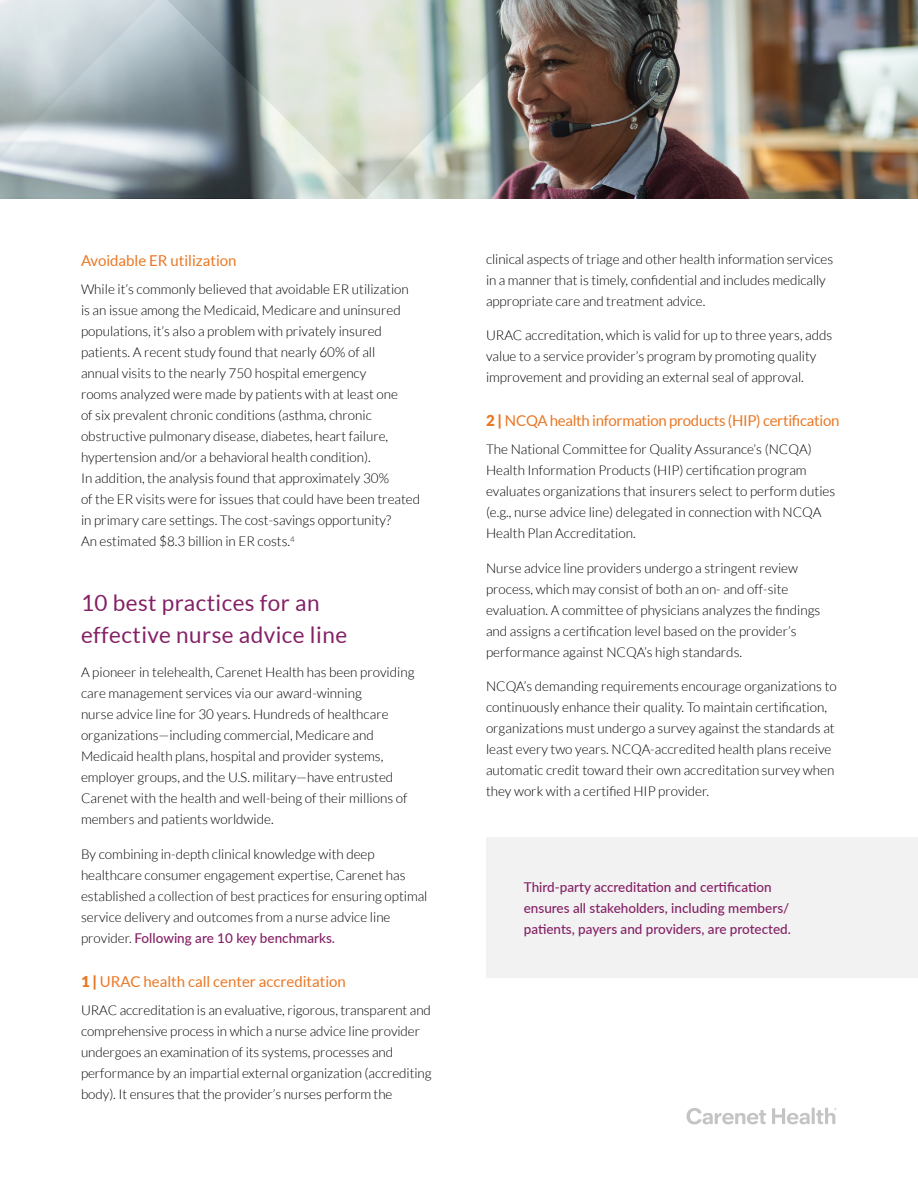
<style>
.page{position:relative;width:918px;height:1188px;background:#fff}
.page>*{position:absolute;margin:0;border:0;box-sizing:border-box;transform-origin:0 0}
.t1{font:22.5px/31.5px "Lato";letter-spacing:.02em;color:#842065}
.t2{font:15px "Lato";color:#e97724}
.t3{font:15px "Lato";letter-spacing:-.02em;color:#e97724}
.t4{font:300 13.5px/21px "Lato";color:#000}
.t5{font:500 13.5px/21px "Lato";color:#842065}
.s1{font-weight:500;color:#842065}
.s2{font-weight:900}
</style>
<div class="page">
<div style="left:486px;top:838px;width:432px;height:140px;background:#f2f2f2"></div>
<img style="left:566px;top:0;width:352px;height:199px">
<svg style="left:0;top:0;width:162px;height:199px;background:#bac5ca"></svg>
<img style="left:162px;top:0;width:404px;height:199px">
<svg style="left:687px;top:1108px;width:79px;height:16px"></svg>
<svg style="left:772px;top:1108px;width:38px;height:16px"></svg>
<hr style="left:812px;top:1108px;width:3px;height:16px;background:#c4c4c4">
<svg style="left:816px;top:1108px;width:21px;height:16px"></svg>
<p class="t2" style="left:81px;top:253px;width:157px">Avoidable ER utilization</p>
<p class="t4" style="left:81px;top:279px;width:341px">While it’s commonly believed that avoidable ER utilization is an issue among the Medicaid, Medicare and uninsured populations, it’s also a problem with privately insured patients. A recent study found that nearly 60% of all<br>annual visits to the nearly 750 hospital emergency<br>rooms analyzed were made by patients with at least one<br>of six prevalent chronic conditions (asthma, chronic obstructive pulmonary disease, diabetes, heart failure, hypertension and/or a behavioral health condition).<br>In addition, the analysis found that approximately 30%<br>of the ER visits were for issues that could have been treated in primary care settings. The cost-savings opportunity?<br>An estimated $8.3 billion in ER costs.<sup>4</sup></p>
<h1 class="t1" style="left:81px;top:587px;width:268px">10 best practices for an effective nurse advice line</h1>
<p class="t4" style="left:81px;top:662px;width:335px">A pioneer in telehealth, Carenet Health has been providing care management services via our award-winning<br>nurse advice line for 30 years. Hundreds of healthcare organizations—including commercial, Medicare and Medicaid health plans, hospital and provider systems, employer groups, and the U.S. military—have entrusted Carenet with the health and well-being of their millions of members and patients worldwide.</p>
<p class="t4" style="left:81px;top:844px;width:348px">By combining in-depth clinical knowledge with deep healthcare consumer engagement expertise, Carenet has established a collection of best practices for ensuring optimal service delivery and outcomes from a nurse advice line provider. <span class="s1">Following are 10 key benchmarks.</span></p>
<p class="t2" style="left:81px;top:973px;width:266px"><span class="s2">1 |</span> URAC health call center accreditation</p>
<p class="t4" style="left:81px;top:1000px;width:352px">URAC accreditation is an evaluative, rigorous, transparent and comprehensive process in which a nurse advice line provider undergoes an examination of its systems, processes and performance by an impartial external organization (accrediting body). It ensures that the provider’s nurses perform the</p>
<p class="t4" style="left:486px;top:248px;width:349px">clinical aspects of triage and other health information services in a manner that is timely, confidential and includes medically appropriate care and treatment advice.</p>
<p class="t4" style="left:486px;top:325px;width:348px">URAC accreditation, which is valid for up to three years, adds value to a service provider’s program by promoting quality improvement and providing an external seal of approval.</p>
<p class="t3" style="left:486px;top:413px;width:355px"><span class="s2">2 |</span> NCQA health information products (HIP) certification</p>
<p class="t4" style="left:486px;top:439px;width:351px">The National Committee for Quality Assurance’s (NCQA)<br>Health Information Products (HIP) certification program evaluates organizations that insurers select to perform duties (e.g., nurse advice line) delegated in connection with NCQA Health Plan Accreditation.</p>
<p class="t4" style="left:486px;top:557px;width:336px">Nurse advice line providers undergo a stringent review process, which may consist of both an on- and off-site evaluation. A committee of physicians analyzes the findings and assigns a certification level based on the provider’s performance against NCQA’s high standards.</p>
<p class="t4" style="left:486px;top:676px;width:352px">NCQA’s demanding requirements encourage organizations to continuously enhance their quality. To maintain certification, organizations must undergo a survey against the standards at least every two years. NCQA-accredited health plans receive automatic credit toward their own accreditation survey when they work with a certified HIP provider.</p>
<p class="t5" style="left:524px;top:876px;width:269px">Third-party accreditation and certification ensures all stakeholders, including members/ patients, payers and providers, are protected.</p>
</div>
